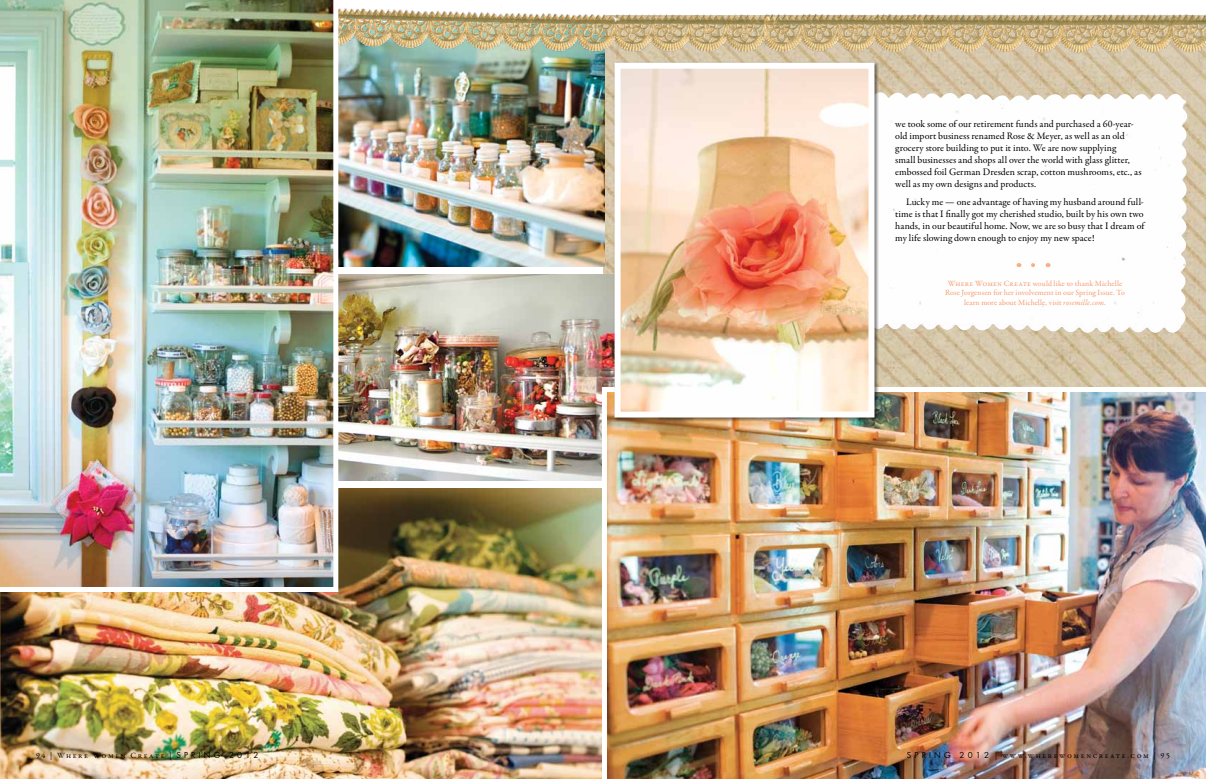
<style>
.page{position:relative;width:1206px;height:779px;background:#fff}
.page>*{position:absolute;margin:0;border:0;box-sizing:border-box;transform-origin:0 0}
.t1{font:10px/12px "Garamond Premr Pro";letter-spacing:.005em;color:#000}
.t2{font:8px/9.6px "Garamond Premr Pro";letter-spacing:.015em;color:#f79b6f;text-align:center}
.t3{font:8px "Garamond Premr Pro";letter-spacing:.2em;color:#000}
.s1{font-style:italic}
.s2{font-family:"Futura"}
</style>
<div class="page">
<img style="left:603px;top:56px;width:603px;height:331px">
<img style="left:879px;top:91px;width:309px;height:243px">
<svg style="left:1033px;top:263px;width:7px;height:4px"></svg>
<img style="left:0;top:488px;width:602px;height:290px">
<img style="left:338px;top:56px;width:266px;height:210px">
<img style="left:338px;top:274px;width:275px;height:207px">
<img style="left:602px;top:387px;width:604px;height:391px">
<div style="left:613px;top:61px;width:266px;height:361px;background:#000;opacity:.5"></div>
<img style="left:622px;top:70px;width:245px;height:340px">
<div style="left:615px;top:63px;width:259px;height:354px;border:6px solid #fff"></div>
<img style="left:338px;top:8px;width:868px;height:48px">
<img style="left:0;top:0;width:338px;height:592px">
<p class="t1" style="left:895px;top:118px;width:248px">we took some of our retirement funds and purchased a 60-year&shy;old import business renamed Rose &amp; Meyer, as well as an old grocery store building to put it into. We are now supplying<br>small businesses and shops all over the world with glass glitter, embossed foil German Dresden scrap, cotton mushrooms, etc., as well as my own designs and products.</p>
<p class="t1" style="left:895px;top:196px;width:252px;text-indent:11px">Lucky me — one advantage of having my husband around full&shy;time is that I finally got my cherished studio, built by his own two hands, in our beautiful home. Now, we are so busy that I dream of my life slowing down enough to enjoy my new space!</p>
<p class="t2" style="left:945px;top:278px;width:181px">Where Women Create would like to thank Michelle<br>Rose Jorgensen for her involvement in our Spring Issue. To learn more about Michelle, visit <span class="s1">rosemille.com</span>.</p>
<p class="t3" style="left:36px;top:750px;width:224px">94 | Where Women Create | <span class="s2">S P R I N G</span> <span class="s2">2 0 1 2</span></p>
<p class="t3" style="left:907px;top:750px;width:265px"><span class="s2">S P R I N G</span> <span class="s2">2 0 1 2</span> | www.wherewomencreate.com | 95</p>
</div>
